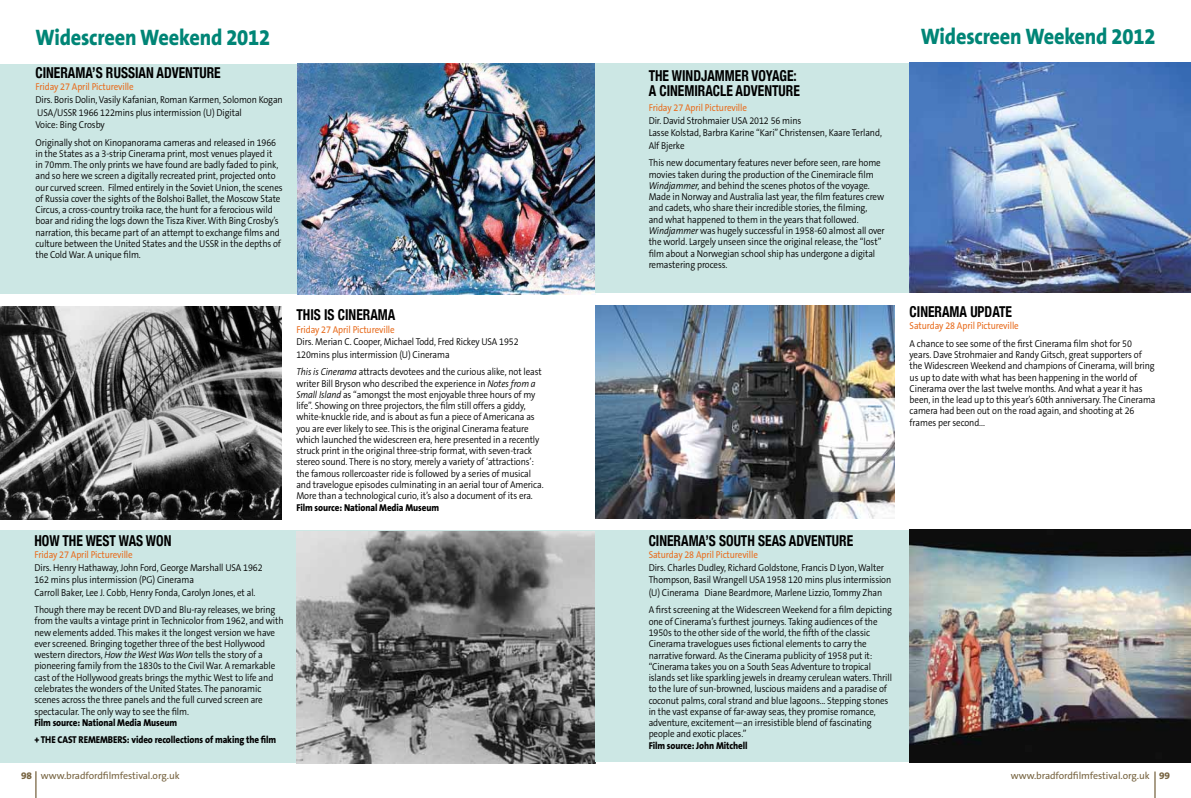
<style>
.page{position:relative;width:1191px;height:798px;background:#fff}
.page>*{position:absolute;margin:0;border:0;box-sizing:border-box;transform-origin:0 0}
.t1{font:800 22.5px "The Sans B8";letter-spacing:-.01em;color:#008576;scale:.9 1}
.t2{font:700 condensed 15px/15px "Helvetica Neue";color:#000;scale:.9 1}
.t3{font:300 10px/11.2px "The Sans B4";letter-spacing:-.01em;color:#000;scale:.9 1}
.t4{font:10px "The Sans B5 Plain";letter-spacing:-.01em;color:#776441}
.t5{font:800 10px "The Sans B8";letter-spacing:-.01em;color:#000;scale:.9 1}
.s1{font-family:"The Sans B5 Plain";font-weight:400;color:#e86d1f}
.s2{font-style:italic}
.s3{font-family:"The Sans B8";font-weight:800}
</style>
<div class="page">
<hr style="left:35px;top:771px;width:2px;height:26px;background:#776441">
<svg style="left:1154px;top:771px;width:1px;height:26px"></svg>
<div style="left:0;top:530px;width:595px;height:232px;background:#cce7e4"></div>
<div style="left:0;top:63px;width:595px;height:230px;background:#cce7e4"></div>
<img style="left:297px;top:63px;width:298px;height:231px">
<img style="left:0;top:306px;width:281px;height:213px">
<img style="left:296px;top:531px;width:299px;height:231px">
<div style="left:595px;top:529px;width:596px;height:232px;background:#cce7e4"></div>
<div style="left:595px;top:63px;width:596px;height:230px;background:#cce7e4"></div>
<img style="left:909px;top:529px;width:282px;height:233px">
<img style="left:595px;top:306px;width:299px;height:212px">
<img style="left:909px;top:62px;width:282px;height:231px">
<p class="t1" style="left:35px;top:25px;width:262px">Widescreen Weekend 2012</p>
<p class="t2" style="left:35px;top:65px;width:207px">CINERAMA’S RUSSIAN ADVENTURE</p>
<p class="t3" style="left:35px;top:81px;width:276px;line-height:12.5px"><span class="s1">Friday 27 April Pictureville<br></span>Dirs. Boris Dolin, Vasily Kafanian, Roman Karmen, Solomon Kogan USA/USSR 1966 122mins plus intermission (U) Digital<br>Voice: Bing Crosby</p>
<p class="t3" style="left:35px;top:137px;width:276px">Originally shot on Kinopanorama cameras and released in 1966 in the States as a 3-strip Cinerama print, most venues played it<br>in 70mm. The only prints we have found are badly faded to pink, and so here we screen a digitally recreated print, projected onto our curved screen. Filmed entirely in the Soviet Union, the scenes of Russia cover the sights of the Bolshoi Ballet, the Moscow State Circus, a cross-country troika race, the hunt for a ferocious wild boar and riding the logs down the Tisza River. With Bing Crosby’s narration, this became part of an attempt to exchange films and culture between the United States and the USSR in the depths of the Cold War. A unique film.</p>
<p class="t2" style="left:34px;top:532px;width:154px">HOW THE WEST WAS WON</p>
<p class="t3" style="left:34px;top:549px;width:255px;line-height:12.5px"><span class="s1">Friday 27 April Pictureville<br></span>Dirs. Henry Hathaway, John Ford, George Marshall USA 1962<br>162 mins plus intermission (PG) Cinerama<br>Carroll Baker, Lee J. Cobb, Henry Fonda, Carolyn Jones, et al.</p>
<p class="t3" style="left:34px;top:604px;width:278px">Though there may be recent DVD and Blu-ray releases, we bring from the vaults a vintage print in Technicolor from 1962, and with new elements added. This makes it the longest version we have ever screened. Bringing together three of the best Hollywood western directors, <span class="s2">How the West Was Won</span> tells the story of a pioneering family from the 1830s to the Civil War. A remarkable cast of the Hollywood greats brings the mythic West to life and celebrates the wonders of the United States. The panoramic scenes across the three panels and the full curved screen are spectacular. The only way to see the film.<br><span class="s3">Film source: National Media Museum</span></p>
<p class="t5" style="left:34px;top:734px;width:270px">+ THE CAST REMEMBERS: video recollections of making the film</p>
<p class="t2" style="left:296px;top:307px;width:111px">THIS IS CINERAMA</p>
<p class="t3" style="left:296px;top:324px;width:249px;line-height:12.5px"><span class="s1">Friday 27 April Pictureville<br></span>Dirs. Merian C. Cooper, Michael Todd, Fred Rickey USA 1952<br>120mins plus intermission (U) Cinerama</p>
<p class="t3" style="left:296px;top:367px;width:276px"><span class="s2">This is Cinerama</span> attracts devotees and the curious alike, not least writer Bill Bryson who described the experience in <span class="s2">Notes from a Small Island</span> as “amongst the most enjoyable three hours of my life”. Showing on three projectors, the film still offers a giddy, white-knuckle ride, and is about as fun a piece of Americana as you are ever likely to see. This is the original Cinerama feature which launched the widescreen era, here presented in a recently struck print in the original three-strip format, with seven-track stereo sound. There is no story, merely a variety of ‘attractions’: the famous rollercoaster ride is followed by a series of musical and travelogue episodes culminating in an aerial tour of America.<br>More than a technological curio, it’s also a document of its era.<br><span class="s3">Film source: National Media Museum</span></p>
<p class="t2" style="left:648px;top:68px;width:169px">THE WINDJAMMER VOYAGE:<br>A CINEMIRACLE ADVENTURE</p>
<p class="t3" style="left:648px;top:102px;width:261px;line-height:12.5px"><span class="s1">Friday 27 April Pictureville<br></span>Dir. David Strohmaier USA 2012 56 mins<br>Lasse Kolstad, Barbra Karine “Kari” Christensen, Kaare Terland, Alf Bjerke</p>
<p class="t3" style="left:648px;top:158px;width:264px">This new documentary features never before seen, rare home movies taken during the production of the Cinemiracle film <span class="s2">Windjammer,</span> and behind the scenes photos of the voyage.<br>Made in Norway and Australia last year, the film features crew and cadets, who share their incredible stories, the filming, and what happened to them in the years that followed.<br><span class="s2">Windjammer</span> was hugely successful in 1958-60 almost all over the world. Largely unseen since the original release, the “lost” film about a Norwegian school ship has undergone a digital remastering process.</p>
<p class="t1" style="left:920px;top:25px;width:262px">Widescreen Weekend 2012</p>
<p class="t2" style="left:909px;top:303px;width:115px">CINERAMA UPDATE</p>
<p class="t3" style="left:909px;top:317px;width:249px;line-height:17.5px"><span class="s1">Saturday 28 April Pictureville<br></span>A chance to see some of the first Cinerama film shot for 50</p>
<p class="t3" style="left:909px;top:349px;width:275px">years. Dave Strohmaier and Randy Gitsch, great supporters of the Widescreen Weekend and champions of Cinerama, will bring us up to date with what has been happening in the world of Cinerama over the last twelve months. And what a year it has been, in the lead up to this year’s 60th anniversary. The Cinerama camera had been out on the road again, and shooting at 26 frames per second...</p>
<p class="t2" style="left:648px;top:532px;width:229px">CINERAMA’S SOUTH SEAS ADVENTURE</p>
<p class="t3" style="left:648px;top:549px;width:271px;line-height:12.5px"><span class="s1">Saturday 28 April Pictureville<br></span>Dirs. Charles Dudley, Richard Goldstone, Francis D Lyon, Walter Thompson, Basil Wrangell USA 1958 120 mins plus intermission (U) Cinerama Diane Beardmore, Marlene Lizzio, Tommy Zhan</p>
<p class="t3" style="left:648px;top:604px;width:272px">A first screening at the Widescreen Weekend for a film depicting one of Cinerama’s furthest journeys. Taking audiences of the 1950s to the other side of the world, the fifth of the classic Cinerama travelogues uses fictional elements to carry the narrative forward. As the Cinerama publicity of 1958 put it: “Cinerama takes you on a South Seas Adventure to tropical islands set like sparkling jewels in dreamy cerulean waters. Thrill to the lure of sun-browned, luscious maidens and a paradise of coconut palms, coral strand and blue lagoons... Stepping stones in the vast expanse of far-away seas, they promise romance, adventure, excitement—an irresistible blend of fascinating people and exotic places.”<br><span class="s3">Film source: John Mitchell</span></p>
<p class="t4" style="left:21px;top:769px;width:160px"><span class="s3">98</span> www.bradfordfilmfestival.org.uk</p>
<p class="t4" style="left:1011px;top:769px;width:160px">www.bradfordfilmfestival.org.uk <span class="s3">99</span></p>
</div>
